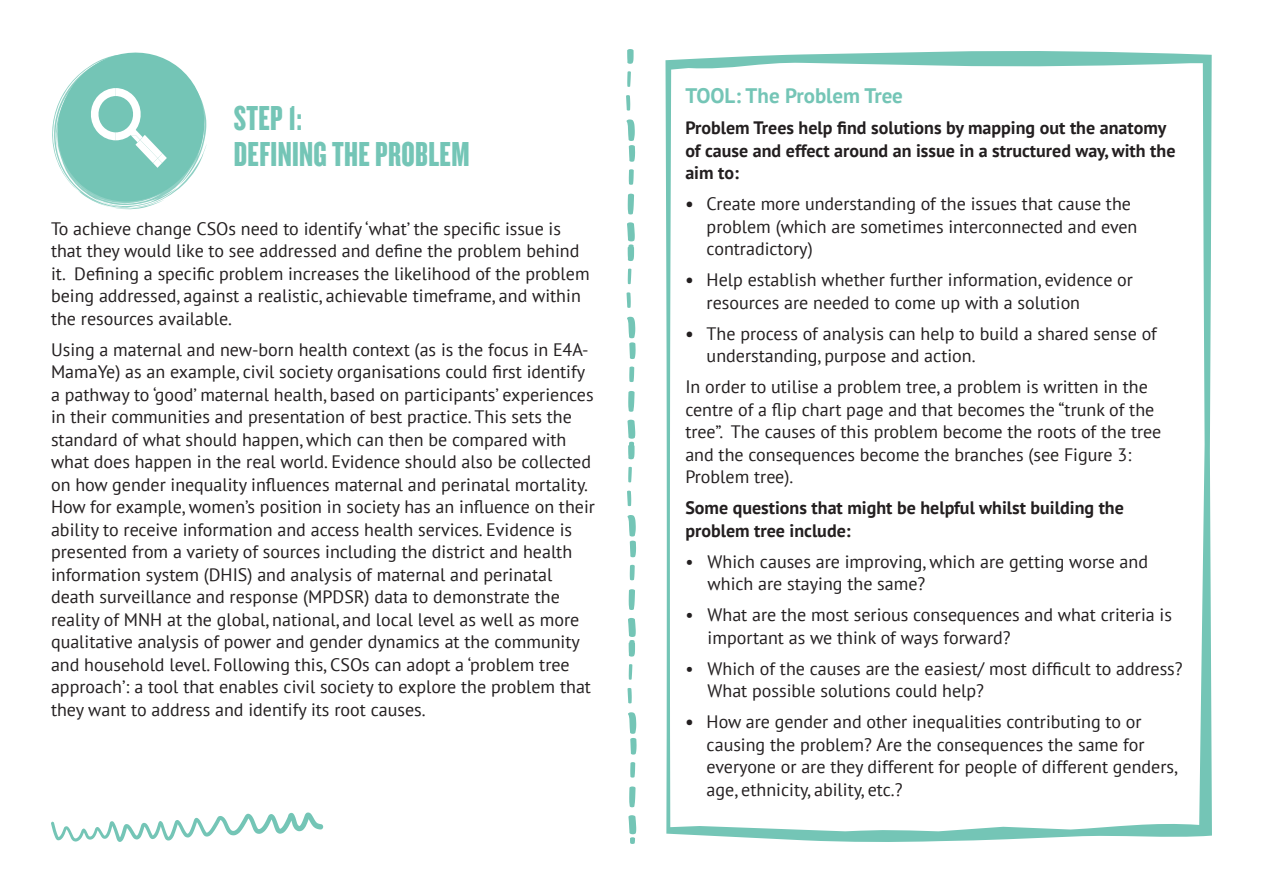
<style>
.page{position:relative;width:1263px;height:893px;background:#fff}
.page>*{position:absolute;margin:0;border:0;box-sizing:border-box;transform-origin:0 0}
.Step_headings{font:36px "Knockout 68 Full Featherwt";letter-spacing:.01em;color:#74c5b6}
.Sub_heads{font:700 21px "PT Sans";color:#74c5b6}
.BT{font:18px/22.5px "PT Sans";color:#231f20}
.BT-2{font:700 18px/22.5px "PT Sans";color:#231f20}
.s1{font-weight:700}
</style>
<div class="page">
<svg style="left:627px;top:49px;width:7px;height:15px"></svg>
<svg style="left:627px;top:71px;width:4px;height:16px"></svg>
<svg style="left:626px;top:95px;width:4px;height:16px"></svg>
<svg style="left:626px;top:119px;width:9px;height:43px"></svg>
<svg style="left:629px;top:169px;width:5px;height:16px"></svg>
<svg style="left:628px;top:194px;width:6px;height:20px"></svg>
<svg style="left:627px;top:222px;width:8px;height:39px"></svg>
<svg style="left:628px;top:269px;width:3px;height:15px"></svg>
<svg style="left:626px;top:292px;width:5px;height:16px"></svg>
<svg style="left:627px;top:317px;width:9px;height:42px"></svg>
<svg style="left:629px;top:367px;width:5px;height:15px"></svg>
<svg style="left:628px;top:391px;width:6px;height:21px"></svg>
<svg style="left:627px;top:420px;width:8px;height:39px"></svg>
<svg style="left:628px;top:467px;width:4px;height:15px"></svg>
<svg style="left:627px;top:491px;width:4px;height:15px"></svg>
<svg style="left:627px;top:515px;width:9px;height:42px"></svg>
<svg style="left:630px;top:565px;width:5px;height:15px"></svg>
<svg style="left:629px;top:589px;width:6px;height:21px"></svg>
<svg style="left:628px;top:618px;width:8px;height:39px"></svg>
<svg style="left:629px;top:664px;width:3px;height:16px"></svg>
<svg style="left:627px;top:688px;width:5px;height:15px"></svg>
<svg style="left:628px;top:712px;width:8px;height:43px"></svg>
<svg style="left:630px;top:762px;width:5px;height:16px"></svg>
<svg style="left:629px;top:786px;width:6px;height:21px"></svg>
<svg style="left:628px;top:815px;width:8px;height:29px"></svg>
<svg style="left:51px;top:812px;width:272px;height:30px"></svg>
<svg style="left:665px;top:51px;width:547px;height:791px"></svg>
<svg style="left:52px;top:52px;width:155px;height:158px"></svg>
<p class="Step_headings" style="left:234px;top:96px;width:69px">STEP 1:</p>
<p class="Step_headings" style="left:234px;top:132px;width:237px">DEFINING THE PROBLEM</p>
<p class="BT" style="left:51px;top:217px;width:540px">To achieve change CSOs need to identify ‘what’ the specific issue is that they would like to see addressed and define the problem behind it. Defining a specific problem increases the likelihood of the problem being addressed, against a realistic, achievable timeframe, and within the resources available.</p>
<p class="BT" style="left:51px;top:338px;width:545px">Using a maternal and new-born health context (as is the focus in E4A-MamaYe) as an example, civil society organisations could first identify a pathway to ‘good’ maternal health, based on participants’ experiences in their communities and presentation of best practice. This sets the standard of what should happen, which can then be compared with what does happen in the real world. Evidence should also be collected on how gender inequality influences maternal and perinatal mortality.<br>How for example, women’s position in society has an influence on their ability to receive information and access health services. Evidence is presented from a variety of sources including the district and health information system (DHIS) and analysis of maternal and perinatal death surveillance and response (MPDSR) data to demonstrate the reality of MNH at the global, national, and local level as well as more qualitative analysis of power and gender dynamics at the community and household level. Following this, CSOs can adopt a ‘problem tree approach’: a tool that enables civil society to explore the problem that they want to address and identify its root causes.</p>
<p class="Sub_heads" style="left:685px;top:82px;width:219px">TOOL: The Problem Tree</p>
<p class="BT-2" style="left:685px;top:116px;width:492px">Problem Trees help find solutions by mapping out the anatomy of cause and effect around an issue in a structured way, with the aim to:</p>
<p class="BT" style="left:707px;top:192px;width:432px;text-indent:-21px"><span class="s1">•</span> Create more understanding of the issues that cause the problem (which are sometimes interconnected and even contradictory)</p>
<p class="BT" style="left:707px;top:268px;width:428px;text-indent:-21px"><span class="s1">•</span> Help establish whether further information, evidence or resources are needed to come up with a solution</p>
<p class="BT" style="left:707px;top:322px;width:452px;text-indent:-21px"><span class="s1">•</span> The process of analysis can help to build a shared sense of understanding, purpose and action.</p>
<p class="BT" style="left:685px;top:375px;width:477px">In order to utilise a problem tree, a problem is written in the centre of a flip chart page and that becomes the “trunk of the tree”. The causes of this problem become the roots of the tree and the consequences become the branches (see Figure 3:<br>Problem tree).</p>
<p class="BT-2" style="left:685px;top:496px;width:440px">Some questions that might be helpful whilst building the problem tree include:</p>
<p class="BT" style="left:708px;top:550px;width:442px;text-indent:-22px">• Which causes are improving, which are getting worse and which are staying the same?</p>
<p class="BT" style="left:708px;top:603px;width:466px;text-indent:-22px">• What are the most serious consequences and what criteria is important as we think of ways forward?</p>
<p class="BT" style="left:708px;top:657px;width:477px;text-indent:-22px">• Which of the causes are the easiest/ most difficult to address?<br>What possible solutions could help?</p>
<p class="BT" style="left:707px;top:710px;width:472px;text-indent:-21px"><span class="s1">•</span> How are gender and other inequalities contributing to or causing the problem? Are the consequences the same for everyone or are they different for people of different genders, age, ethnicity, ability, etc.?</p>
</div>
